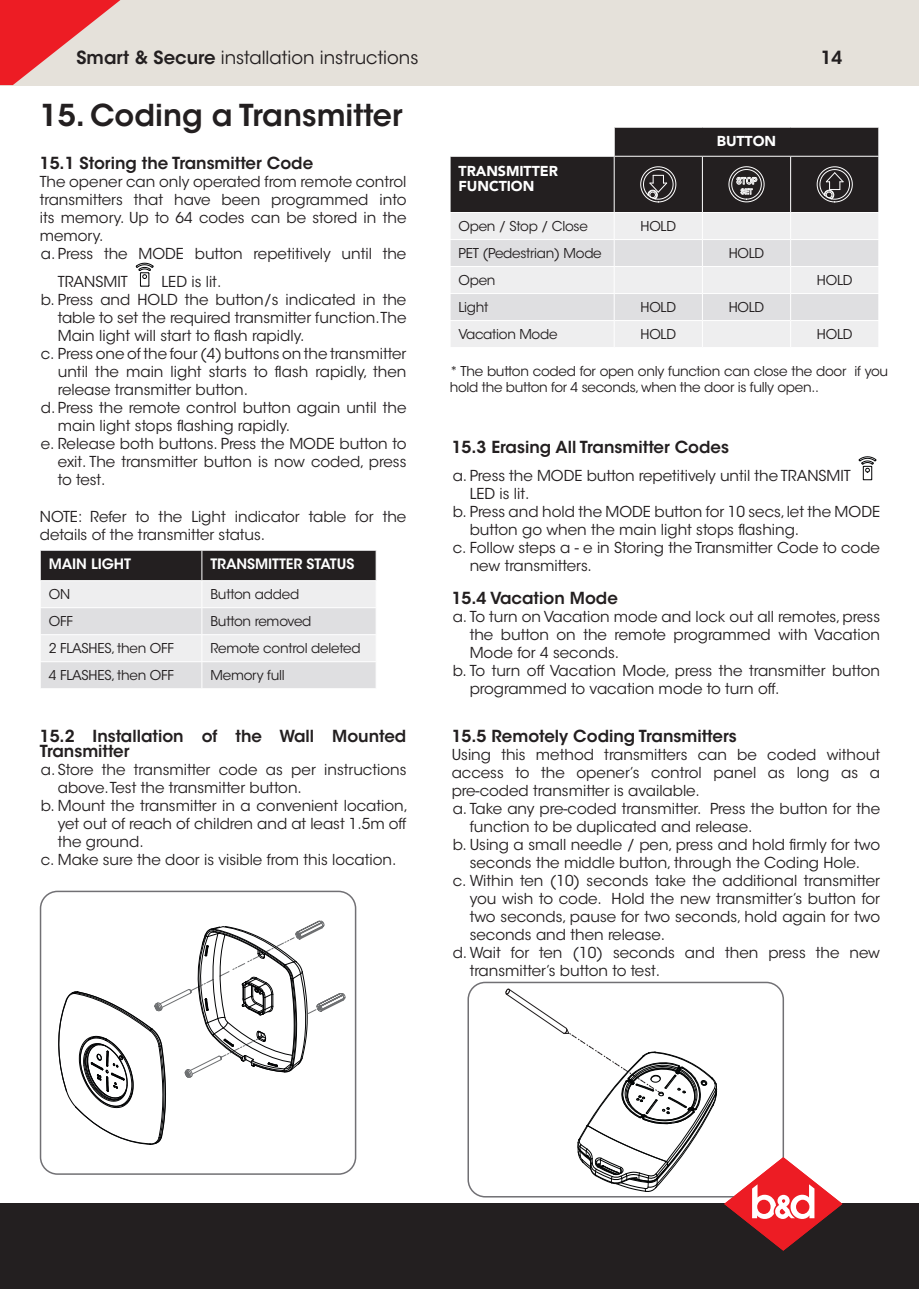
<style>
.page{position:relative;width:919px;height:1289px;background:#fff}
.page>*{position:absolute;margin:0;border:0;box-sizing:border-box;transform-origin:0 0}
.t1{font:600 30px "ITC Avant Garde Std";color:#231f20}
.t2{font:18px "ITC Avant Garde Std";color:#231f20}
.t3{font:600 18px "ITC Avant Garde Std";color:#231f20}
.t4{font:600 16.5px/15.3px "ITC Avant Garde Std";color:#231f20}
.t5{font:15px/18px "ITC Avant Garde Std";color:#231f20}
.t6{font:600 14.25px "ITC Avant Garde Std";letter-spacing:-.005em;color:#fff}
.t7{font:900 14.25px/15px "Avenir LT";letter-spacing:-.005em;color:#fff}
.t8{font:13.5px/16.2px "ITC Avant Garde Std";letter-spacing:-.02em;color:#231f20}
.s1{font-weight:600}
</style>
<div class="page">
<div style="left:0;top:1203px;width:918px;height:85px;background:#231f20"></div>
<div style="left:0;top:0;width:918px;height:85px;background:#e5e1da"></div>
<svg style="left:0;top:0;width:120px;height:85px"></svg>
<svg style="left:136px;top:262px;width:18px;height:25px"></svg>
<svg style="left:505px;top:988px;width:212px;height:203px"></svg>
<div style="left:467px;top:981px;width:317px;height:216px;border:2px solid #717074;border-radius:17px"></div>
<svg style="left:58px;top:920px;width:287px;height:224px"></svg>
<div style="left:40px;top:890px;width:316px;height:284px;border:2px solid #717074;border-radius:17px"></div>
<svg style="left:450px;top:127px;width:429px;height:220px;background:#acaaab"></svg>
<svg style="left:40px;top:550px;width:337px;height:138px;background:#bebdbe"></svg>
<svg style="left:858px;top:456px;width:18px;height:24px"></svg>
<svg style="left:724px;top:1157px;width:118px;height:93px"></svg>
<p class="t2" style="left:77px;top:46px;width:343px"><span class="s1">Smart &amp; Secure</span> installation instructions</p>
<p class="t3" style="left:820px;top:46px;width:23px">14</p>
<h1 class="t1" style="left:40px;top:96px;width:364px">15. Coding a Transmitter</h1>
<p class="t4" style="left:40px;top:155px;width:275px">15.1 Storing the Transmitter Code</p>
<p class="t5" style="left:40px;top:173px;width:368px">The opener can only operated from remote control transmitters that have been programmed into its memory. Up to 64 codes can be stored in the memory.<br>a. Press the MODE button repetitively until the</p>
<p class="t5" style="left:58px;top:273px;width:71px">TRANSMIT</p>
<p class="t5" style="left:161px;top:273px;width:61px">LED is lit.</p>
<p class="t5" style="left:41px;top:291px;width:367px">b. Press and HOLD the button/s indicated in the</p>
<p class="t5" style="left:58px;top:309px;width:350px">table to set the required transmitter function. The</p>
<p class="t5" style="left:58px;top:327px;width:248px">Main light will start to flash rapidly.</p>
<p class="t5" style="left:41px;top:345px;width:367px">c. Press one of the four (4) buttons on the transmitter</p>
<p class="t5" style="left:58px;top:363px;width:350px">until the main light starts to flash rapidly, then</p>
<p class="t5" style="left:58px;top:381px;width:192px">release transmitter button.</p>
<p class="t5" style="left:41px;top:399px;width:367px">d. Press the remote control button again until the</p>
<p class="t5" style="left:58px;top:417px;width:234px">main light stops flashing rapidly.</p>
<p class="t5" style="left:41px;top:435px;width:367px">e. Release both buttons. Press the MODE button to</p>
<p class="t5" style="left:58px;top:453px;width:350px">exit. The transmitter button is now coded, press</p>
<p class="t5" style="left:58px;top:471px;width:49px">to test.</p>
<p class="t5" style="left:40px;top:507px;width:368px">NOTE: Refer to the Light indicator table for the details of the transmitter status.</p>
<p class="t7" style="left:716px;top:134px;width:61px">BUTTON</p>
<p class="t7" style="left:458px;top:163px;width:101px">TRANSMITTER<br>FUNCTION</p>
<p class="t8" style="left:458px;top:218px;width:131px">Open / Stop / Close</p>
<p class="t8" style="left:640px;top:218px;width:37px">HOLD</p>
<p class="t8" style="left:458px;top:245px;width:145px">PET (Pedestrian) Mode</p>
<p class="t8" style="left:728px;top:245px;width:37px">HOLD</p>
<p class="t8" style="left:458px;top:272px;width:39px">Open</p>
<p class="t8" style="left:816px;top:272px;width:37px">HOLD</p>
<p class="t8" style="left:458px;top:299px;width:31px">Light</p>
<p class="t8" style="left:640px;top:299px;width:37px">HOLD</p>
<p class="t8" style="left:728px;top:299px;width:37px">HOLD</p>
<p class="t8" style="left:458px;top:326px;width:100px">Vacation Mode</p>
<p class="t8" style="left:640px;top:326px;width:37px">HOLD</p>
<p class="t8" style="left:816px;top:326px;width:37px">HOLD</p>
<p class="t8" style="left:449px;top:363px;width:440px">* The button coded for open only function can close the door if you hold the button for 4 seconds, when the door is fully open..</p>
<p class="t4" style="left:451px;top:439px;width:279px">15.3 Erasing All Transmitter Codes</p>
<p class="t5" style="left:452px;top:466px;width:399px">a. Press the MODE button repetitively until the TRANSMIT</p>
<p class="t5" style="left:469px;top:484px;width:61px">LED is lit.</p>
<p class="t5" style="left:452px;top:502px;width:429px">b. Press and hold the MODE button for 10 secs, let the MODE</p>
<p class="t5" style="left:469px;top:520px;width:331px">button go when the main light stops flashing.</p>
<p class="t5" style="left:452px;top:538px;width:429px">c. Follow steps a - e in Storing the Transmitter Code to code</p>
<p class="t5" style="left:469px;top:556px;width:124px">new transmitters.</p>
<p class="t4" style="left:451px;top:590px;width:168px">15.4 Vacation Mode</p>
<p class="t5" style="left:452px;top:608px;width:429px">a. To turn on Vacation mode and lock out all remotes, press</p>
<p class="t5" style="left:469px;top:626px;width:412px">the button on the remote programmed with Vacation</p>
<p class="t5" style="left:469px;top:644px;width:151px">Mode for 4 seconds.</p>
<p class="t5" style="left:452px;top:662px;width:429px">b. To turn off Vacation Mode, press the transmitter button</p>
<p class="t5" style="left:469px;top:680px;width:311px">programmed to vacation mode to turn off.</p>
<p class="t6" style="left:49px;top:555px;width:84px">MAIN LIGHT</p>
<p class="t6" style="left:210px;top:555px;width:145px">TRANSMITTER STATUS</p>
<p class="t8" style="left:49px;top:586px;width:23px">ON</p>
<p class="t8" style="left:210px;top:586px;width:90px">Button added</p>
<p class="t8" style="left:49px;top:613px;width:26px">OFF</p>
<p class="t8" style="left:210px;top:613px;width:103px">Button removed</p>
<p class="t8" style="left:49px;top:640px;width:127px">2 FLASHES, then OFF</p>
<p class="t8" style="left:210px;top:640px;width:152px">Remote control deleted</p>
<p class="t8" style="left:49px;top:667px;width:127px">4 FLASHES, then OFF</p>
<p class="t8" style="left:210px;top:667px;width:76px">Memory full</p>
<p class="t4" style="left:40px;top:728px;width:368px">15.2 Installation of the Wall Mounted<br>Transmitter</p>
<p class="t5" style="left:41px;top:761px;width:367px">a. Store the transmitter code as per instructions</p>
<p class="t5" style="left:58px;top:779px;width:245px">above. Test the transmitter button.</p>
<p class="t5" style="left:41px;top:797px;width:369px">b. Mount the transmitter in a convenient location,</p>
<p class="t5" style="left:58px;top:815px;width:350px">yet out of reach of children and at least 1.5m off</p>
<p class="t5" style="left:58px;top:833px;width:87px">the ground.</p>
<p class="t5" style="left:41px;top:851px;width:357px">c. Make sure the door is visible from this location.</p>
<p class="t4" style="left:451px;top:728px;width:286px">15.5 Remotely Coding Transmitters</p>
<p class="t5" style="left:451px;top:745px;width:430px">Using this method transmitters can be coded without</p>
<p class="t5" style="left:451px;top:763px;width:430px">access to the opener’s control panel as long as a</p>
<p class="t5" style="left:451px;top:781px;width:250px">pre-coded transmitter is available.</p>
<p class="t5" style="left:452px;top:799px;width:429px">a. Take any pre-coded transmitter. Press the button for the</p>
<p class="t5" style="left:469px;top:817px;width:284px">function to be duplicated and release.</p>
<p class="t5" style="left:452px;top:835px;width:429px">b. Using a small needle / pen, press and hold firmly for two</p>
<p class="t5" style="left:469px;top:853px;width:392px">seconds the middle button, through the Coding Hole.</p>
<p class="t5" style="left:452px;top:871px;width:429px">c. Within ten (10) seconds take the additional transmitter</p>
<p class="t5" style="left:469px;top:889px;width:412px">you wish to code. Hold the new transmitter’s button for</p>
<p class="t5" style="left:469px;top:907px;width:412px">two seconds, pause for two seconds, hold again for two</p>
<p class="t5" style="left:469px;top:925px;width:197px">seconds and then release.</p>
<p class="t5" style="left:452px;top:943px;width:429px">d. Wait for ten (10) seconds and then press the new</p>
<p class="t5" style="left:469px;top:961px;width:192px">transmitter’s button to test.</p>
</div>
